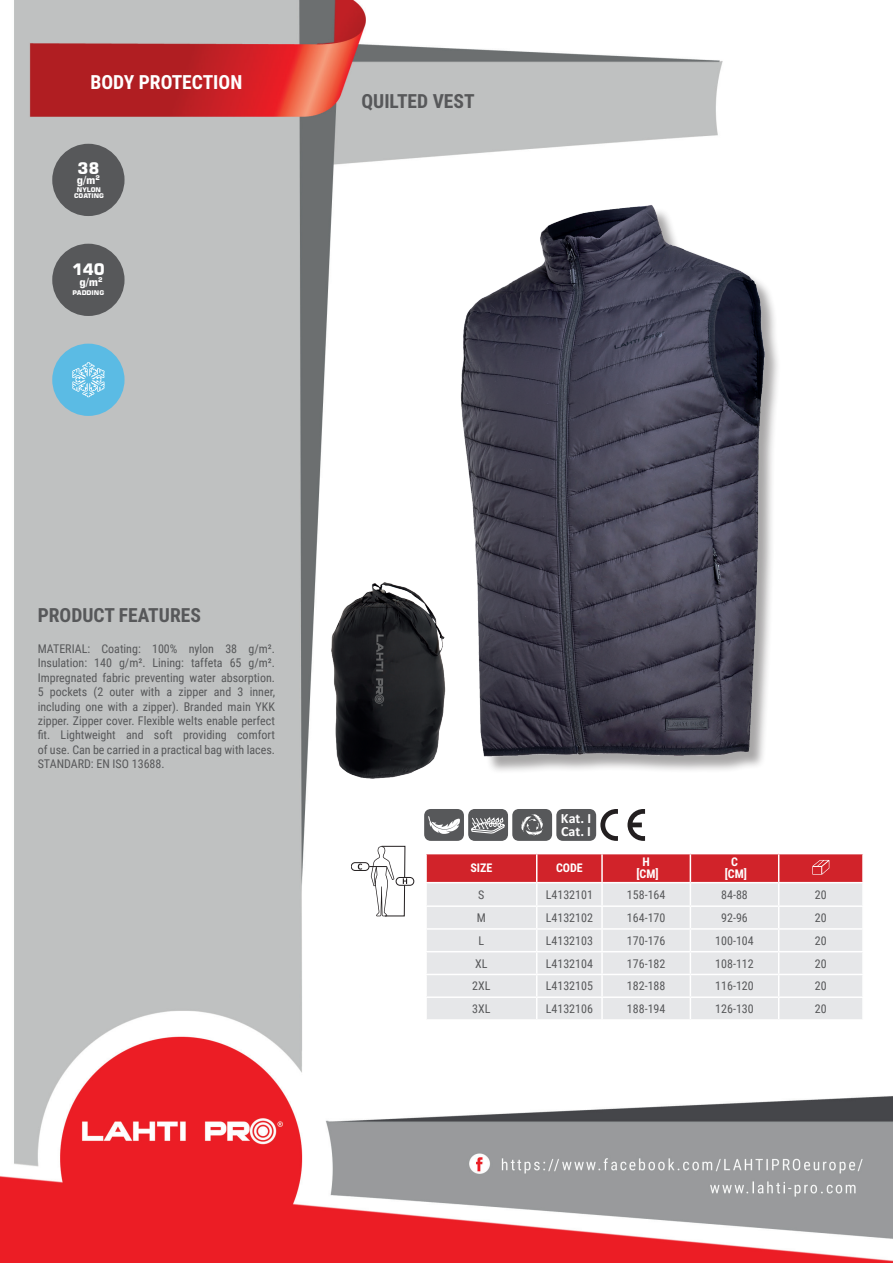
<style>
.page{position:relative;width:893px;height:1263px;background:#fff}
.page>*{position:absolute;margin:0;border:0;box-sizing:border-box;transform-origin:0 0}
.t1{font:700 19.5px "Roboto Condensed";color:#57585a}
.t2{font:700 19.5px "Roboto Condensed";color:#fff}
.t3{font:700 15.75px "Square 721 BT";color:#fff}
.t4{font:700 14.1px/12.9px "Calibri Profix";color:#fff}
.t5{font:12px/14.4px "Roboto Condensed";color:#57585a;text-align:justify}
.t6{font:700 12px/12px "Roboto Condensed";color:#fff;text-align:center}
.t7{font:700 10.95px "Square 721 BT";color:#fff}
.t8{font:700 6.45px "Square 721 BT";color:#fff}
.t9{font:700 6.3px "Square 721 BT";color:#fff}
</style>
<div class="page">
<img style="left:0;top:0;width:893px;height:1263px">
<div style="left:52px;top:144px;width:73px;height:72px;background:#57585a;border-radius:50%"></div>
<div style="left:52px;top:244px;width:73px;height:72px;background:#57585a;border-radius:50%"></div>
<div style="left:52px;top:344px;width:73px;height:72px;background:#5bbbe4;border-radius:50%"></div>
<div style="left:464px;top:207px;width:317px;height:567px;background:#231f20;opacity:.4"></div>
<img style="left:461px;top:204px;width:303px;height:553px">
<img style="left:332px;top:582px;width:114px;height:197px">
<hr style="left:425px;top:854px;width:2px;height:28px;background:#fff">
<hr style="left:425px;top:883px;width:2px;height:22px;background:#fff">
<hr style="left:425px;top:907px;width:2px;height:21px;background:#fff">
<hr style="left:425px;top:930px;width:2px;height:21px;background:#fff">
<hr style="left:425px;top:952px;width:2px;height:22px;background:#fff">
<hr style="left:425px;top:975px;width:2px;height:21px;background:#fff">
<hr style="left:425px;top:998px;width:2px;height:21px;background:#fff">
<hr style="left:862px;top:854px;width:2px;height:28px;background:#fff">
<hr style="left:862px;top:883px;width:2px;height:22px;background:#fff">
<hr style="left:862px;top:907px;width:2px;height:21px;background:#fff">
<hr style="left:862px;top:930px;width:2px;height:21px;background:#fff">
<hr style="left:862px;top:952px;width:2px;height:22px;background:#fff">
<hr style="left:862px;top:975px;width:2px;height:21px;background:#fff">
<hr style="left:862px;top:998px;width:2px;height:21px;background:#fff">
<hr style="left:425px;top:853px;width:112px;height:1px;background:#fff">
<hr style="left:779px;top:853px;width:85px;height:1px;background:#fff">
<hr style="left:425px;top:882px;width:112px;height:1px;background:#fff">
<hr style="left:779px;top:882px;width:85px;height:1px;background:#fff">
<hr style="left:425px;top:905px;width:112px;height:2px;background:#fff">
<hr style="left:779px;top:905px;width:85px;height:2px;background:#fff">
<hr style="left:425px;top:928px;width:112px;height:2px;background:#fff">
<hr style="left:779px;top:928px;width:85px;height:2px;background:#fff">
<hr style="left:425px;top:951px;width:112px;height:1px;background:#fff">
<hr style="left:779px;top:951px;width:85px;height:1px;background:#fff">
<hr style="left:425px;top:974px;width:112px;height:1px;background:#fff">
<hr style="left:779px;top:974px;width:85px;height:1px;background:#fff">
<hr style="left:425px;top:996px;width:112px;height:2px;background:#fff">
<hr style="left:779px;top:996px;width:85px;height:2px;background:#fff">
<hr style="left:425px;top:1019px;width:112px;height:2px;background:#fff">
<hr style="left:537px;top:1019px;width:65px;height:2px;background:#fff">
<hr style="left:602px;top:1019px;width:88px;height:2px;background:#fff">
<hr style="left:690px;top:1019px;width:89px;height:2px;background:#fff">
<hr style="left:779px;top:1019px;width:85px;height:2px;background:#fff">
<svg style="left:426px;top:853px;width:437px;height:166px;background:#e4c8cb"></svg>
<div style="left:424px;top:809px;width:40px;height:32px;background:#57585a;border-radius:7px"></div>
<svg style="left:428px;top:816px;width:32px;height:18px"></svg>
<div style="left:469px;top:810px;width:38px;height:30px;background:#57585a;border-radius:6px"></div>
<div style="left:468px;top:809px;width:40px;height:32px;border:2px solid #57585a;border-radius:6px"></div>
<svg style="left:471px;top:817px;width:34px;height:17px"></svg>
<div style="left:512px;top:809px;width:40px;height:32px;background:#57585a;border-radius:7px"></div>
<svg style="left:521px;top:814px;width:22px;height:22px"></svg>
<div style="left:556px;top:809px;width:40px;height:32px;background:#57585a;border-radius:7px"></div>
<svg style="left:627px;top:809px;width:18px;height:32px"></svg>
<svg style="left:600px;top:809px;width:18px;height:32px"></svg>
<svg style="left:72px;top:362px;width:33px;height:35px"></svg>
<div style="left:351px;top:862px;width:18px;height:9px;background:#fff;border:1px solid #231f20;border-radius:4px"></div>
<svg style="left:358px;top:863px;width:4px;height:6px"></svg>
<svg style="left:396px;top:877px;width:18px;height:8px"></svg>
<svg style="left:369px;top:846px;width:38px;height:70px"></svg>
<h1 class="t2" style="left:90px;top:69px;width:153px">BODY PROTECTION</h1>
<h2 class="t3" style="left:77px;top:159px;width:23px">38</h2>
<p class="t7" style="left:77px;top:173px;width:25px">g/m<sup>2</sup></p>
<p class="t8" style="left:77px;top:186px;width:26px">NYLON</p>
<p class="t9" style="left:74px;top:192px;width:31px">COATING</p>
<h2 class="t3" style="left:72px;top:260px;width:34px">140</h2>
<p class="t7" style="left:79px;top:275px;width:25px">g/m<sup>2</sup></p>
<p class="t8" style="left:73px;top:288px;width:33px">PADDING</p>
<h1 class="t1" style="left:361px;top:88px;width:115px">QUILTED VEST</h1>
<h1 class="t1" style="left:38px;top:601px;width:165px">PRODUCT FEATURES</h1>
<p class="t5" style="left:38px;top:641px;width:239px">MATERIAL: Coating: 100% nylon 38 g/m².<br>Insulation: 140 g/m². Lining: taffeta 65 g/m².<br>Impregnated fabric preventing water absorption.<br>5 pockets (2 outer with a zipper and 3 inner, including one with a zipper). Branded main YKK zipper. Zipper cover. Flexible welts enable perfect fit. Lightweight and soft providing comfort of use. Can be carried in a practical bag with laces.<br>STANDARD: EN ISO 13688.</p>
<p class="t4" style="left:561px;top:811px;width:32px">Kat. I<br>Cat. I</p>
<p class="t6" style="left:470px;top:862px;width:23px">SIZE</p>
<p class="t6" style="left:556px;top:862px;width:28px">CODE</p>
<p class="t6" style="left:636px;top:856px;width:24px">H [CM]</p>
<p class="t6" style="left:725px;top:856px;width:24px">C [CM]</p>
<p class="t5" style="left:478px;top:887px;width:8px">S</p>
<p class="t5" style="left:546px;top:887px;width:49px">L4132101</p>
<p class="t5" style="left:627px;top:887px;width:40px">158-164</p>
<p class="t5" style="left:721px;top:887px;width:28px">84-88</p>
<p class="t5" style="left:815px;top:887px;width:13px">20</p>
<p class="t5" style="left:477px;top:910px;width:11px">M</p>
<p class="t5" style="left:546px;top:910px;width:49px">L4132102</p>
<p class="t5" style="left:627px;top:910px;width:40px">164-170</p>
<p class="t5" style="left:721px;top:910px;width:28px">92-96</p>
<p class="t5" style="left:815px;top:910px;width:13px">20</p>
<p class="t5" style="left:478px;top:933px;width:7px">L</p>
<p class="t5" style="left:546px;top:933px;width:49px">L4132103</p>
<p class="t5" style="left:627px;top:933px;width:40px">170-176</p>
<p class="t5" style="left:715px;top:933px;width:40px">100-104</p>
<p class="t5" style="left:815px;top:933px;width:13px">20</p>
<p class="t5" style="left:475px;top:956px;width:14px">XL</p>
<p class="t5" style="left:546px;top:956px;width:49px">L4132104</p>
<p class="t5" style="left:627px;top:956px;width:40px">176-182</p>
<p class="t5" style="left:715px;top:956px;width:40px">108-112</p>
<p class="t5" style="left:815px;top:956px;width:13px">20</p>
<p class="t5" style="left:472px;top:978px;width:20px">2XL</p>
<p class="t5" style="left:546px;top:978px;width:49px">L4132105</p>
<p class="t5" style="left:627px;top:978px;width:40px">182-188</p>
<p class="t5" style="left:715px;top:978px;width:40px">116-120</p>
<p class="t5" style="left:815px;top:978px;width:13px">20</p>
<p class="t5" style="left:472px;top:1001px;width:20px">3XL</p>
<p class="t5" style="left:546px;top:1001px;width:49px">L4132106</p>
<p class="t5" style="left:627px;top:1001px;width:40px">188-194</p>
<p class="t5" style="left:715px;top:1001px;width:40px">126-130</p>
<p class="t5" style="left:815px;top:1001px;width:13px">20</p>
</div>
